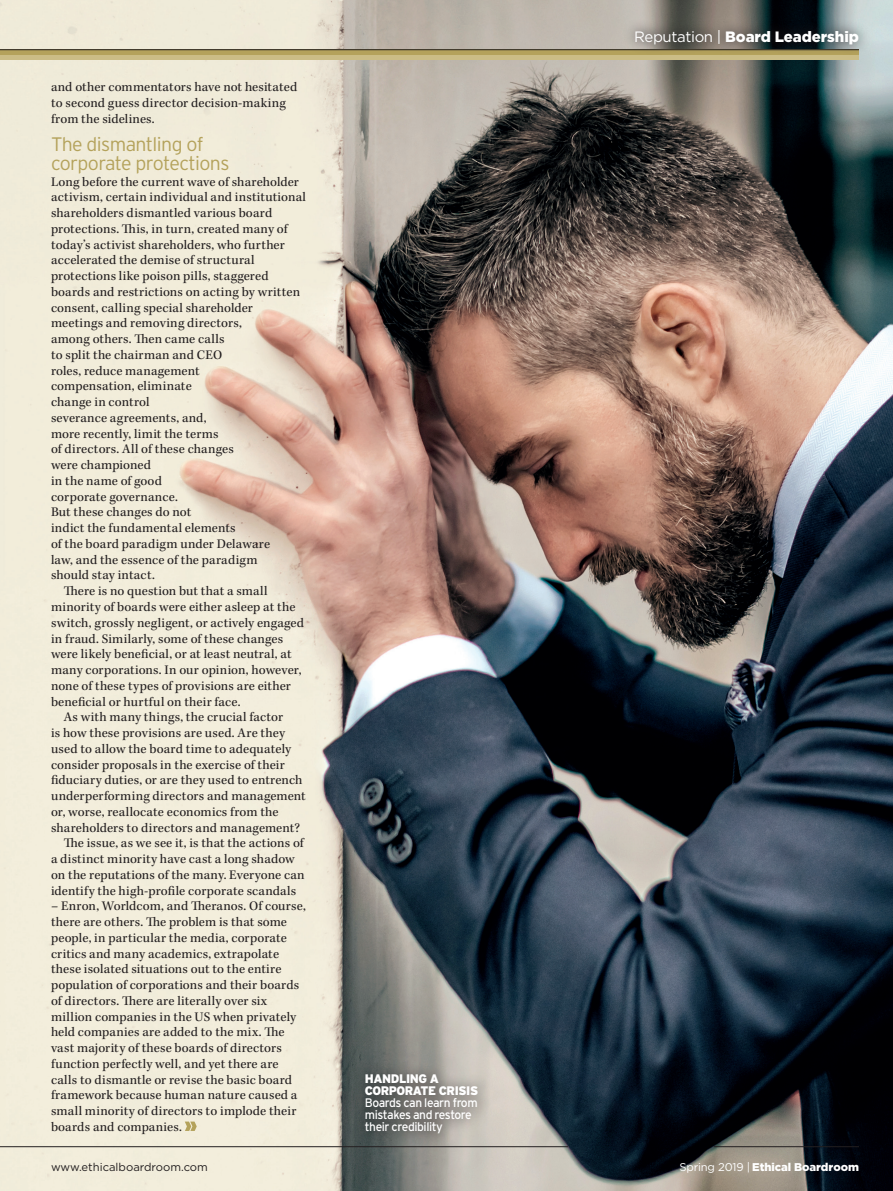
<style>
.page{position:relative;width:893px;height:1191px;background:#fff}
.page>*{position:absolute;margin:0;border:0;box-sizing:border-box;transform-origin:0 0}
.EB_Crosshead{font:300 19.5px/18.8px "Interstate";letter-spacing:-.03em;color:#b4a25b}
.t1{font:900 15px "Gotham";letter-spacing:-.005em;color:#fff}
.EB_Body_Copy_indente{font:13.5px/15.8px "Kepler Std";letter-spacing:.01em;color:#231f20}
.EB_Body_Copy_NO_inde{font:13.5px/15.8px "Kepler Std";letter-spacing:.01em;color:#231f20}
.EB_Caption{font:12.3px/12px "Interstate";letter-spacing:-.035em;color:#fff}
.EB_Caption-2{font:900 12.3px/12px "Interstate";letter-spacing:-.035em;color:#fff}
.t2{font:900 11.25px "Gotham";letter-spacing:-.005em;color:#fff}
.t3{font:11.25px "Gotham";color:#231f20}
.s1{font-weight:400}
</style>
<div class="page">
<img style="left:0;top:0;width:893px;height:1191px">
<div style="left:0;top:49px;width:859px;height:11px;background:#cbbd86"></div>
<svg style="left:0;top:50px;width:622px;height:5px;background:#ad9c58"></svg>
<hr style="left:0;top:49px;width:859px;height:1px;background:#231f20">
<hr style="left:714px;top:1146px;width:145px;height:1px;background:#231f20">
<hr style="left:0;top:1146px;width:568px;height:1px;background:#231f20">
<div style="left:622px;top:18px;width:250px;height:39px;background:#231f20;opacity:.5"></div>
<svg style="left:185px;top:1121px;width:12px;height:10px"></svg>
<div style="left:352px;top:1061px;width:138px;height:85px;background:#231f20;opacity:.35"></div>
<p class="EB_Body_Copy_indente" style="left:51px;top:79px;width:248px">and other commentators have not hesitated to second guess director decision-making from the sidelines.</p>
<p class="EB_Crosshead" style="left:51px;top:135px;width:180px">The dismantling of corporate protections</p>
<p class="EB_Body_Copy_NO_inde" style="left:51px;top:174px;width:257px">Long before the current wave of shareholder activism, certain individual and institutional shareholders dismantled various board protections. This, in turn, created many of today’s activist shareholders, who further accelerated the demise of structural protections like poison pills, staggered boards and restrictions on acting by written consent, calling special shareholder meetings and removing directors,<br>among others. Then came calls<br>to split the chairman and CEO<br>roles, reduce management<br>compensation, eliminate<br>change in control<br>severance agreements, and,<br>more recently, limit the terms<br>of directors. All of these changes<br>were championed<br>in the name of good<br>corporate governance.<br>But these changes do not<br>indict the fundamental elements<br>of the board paradigm under Delaware<br>law, and the essence of the paradigm<br>should stay intact.</p>
<p class="EB_Body_Copy_indente" style="left:51px;top:583px;width:255px;text-indent:13px">There is no question but that a small minority of boards were either asleep at the switch, grossly negligent, or actively engaged in fraud. Similarly, some of these changes were likely beneficial, or at least neutral, at many corporations. In our opinion, however, none of these types of provisions are either beneficial or hurtful on their face.</p>
<p class="EB_Body_Copy_indente" style="left:51px;top:709px;width:256px;text-indent:13px">As with many things, the crucial factor<br>is how these provisions are used. Are they used to allow the board time to adequately consider proposals in the exercise of their fiduciary duties, or are they used to entrench underperforming directors and management or, worse, reallocate economics from the shareholders to directors and management?</p>
<p class="EB_Body_Copy_indente" style="left:51px;top:835px;width:255px;text-indent:13px">The issue, as we see it, is that the actions of a distinct minority have cast a long shadow on the reputations of the many. Everyone can identify the high-profile corporate scandals</p>
<p class="EB_Body_Copy_indente" style="left:51px;top:898px;width:256px">– Enron, Worldcom, and Theranos. Of course, there are others. The problem is that some people, in particular the media, corporate critics and many academics, extrapolate these isolated situations out to the entire population of corporations and their boards of directors. There are literally over six million companies in the US when privately held companies are added to the mix. The vast majority of these boards of directors function perfectly well, and yet there are calls to dismantle or revise the basic board framework because human nature caused a small minority of directors to implode their boards and companies.</p>
<p class="EB_Caption-2" style="left:365px;top:1072px;width:115px">HANDLING A<br>CORPORATE CRISIS</p>
<p class="EB_Caption" style="left:365px;top:1096px;width:114px">Boards can learn from mistakes and restore their credibility</p>
<p class="t1" style="left:634px;top:26px;width:226px"><span class="s1">Reputation |</span> Board Leadership</p>
<p class="t3" style="left:51px;top:1160px;width:158px">www.ethicalboardroom.com</p>
<p class="t2" style="left:679px;top:1159px;width:181px"><span class="s1">Spring 2019 |</span> Ethical Boardroom</p>
</div>
